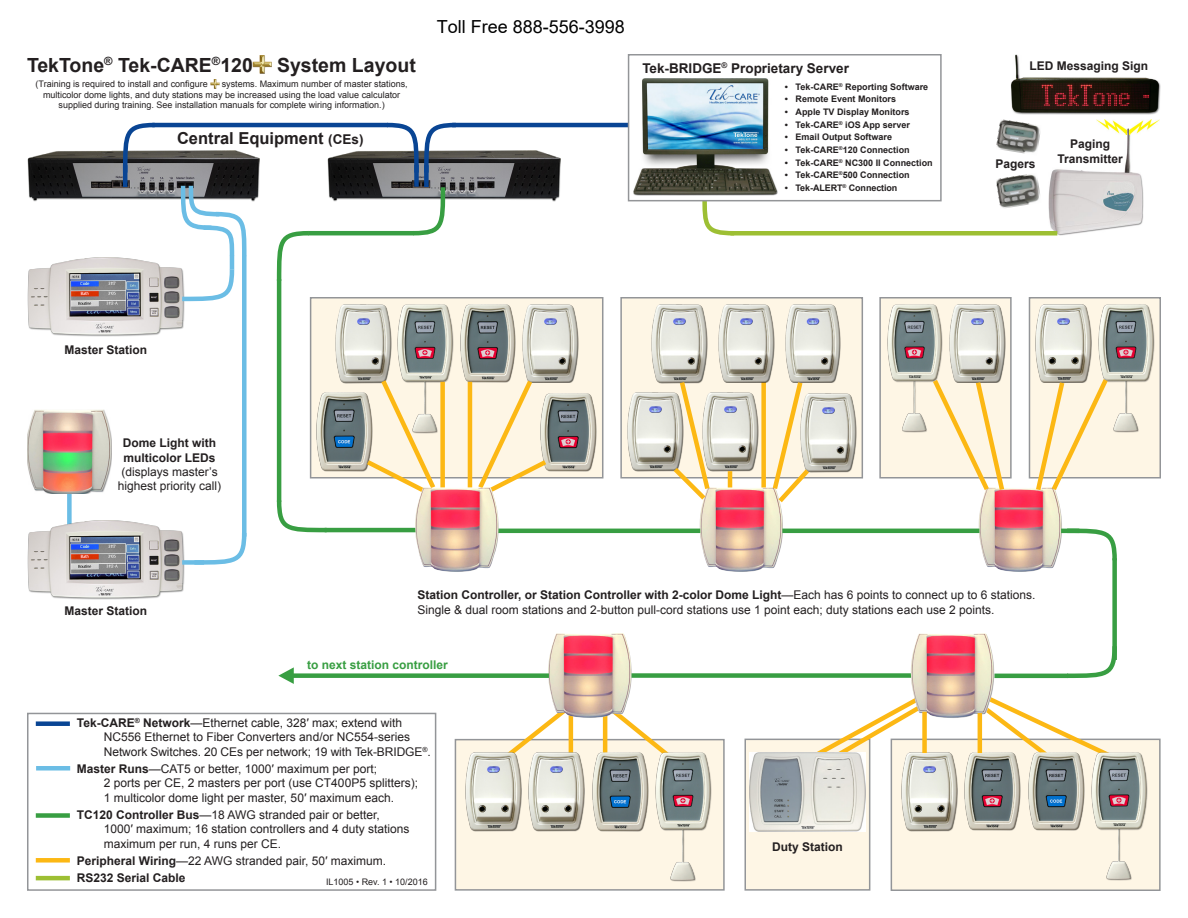
<style>
.page{position:relative;width:1188px;height:918px;background:#fff}
.page>*{position:absolute;margin:0;border:0;box-sizing:border-box;transform-origin:0 0}
.t1{font:700 19.5px "Arial";color:#231f20}
.t2{font:18px "Arial";color:#000}
.t3{font:700 16.5px "Arial";color:#231f20}
.t4{font:700 13.5px "Arial";color:#231f20}
.t5{font:12px/14.4px "Arial";color:#231f20}
.t6{font:700 12px/14.4px "Arial";color:#231f20;text-align:center}
.t7{font:700 12px "Arial";color:#389e42}
.t8{font:9px "Arial";color:#231f20}
.t9{font:700 9px "Arial";color:#231f20}
.s1{font-size:13.5px}
.s2{font-weight:700}
</style>
<div class="page">
<div style="left:27px;top:713px;width:409px;height:178px;border:2px solid #939598"></div>
<div style="left:36px;top:766px;width:34px;height:5px;background:#6bbde5"></div>
<div style="left:36px;top:721px;width:34px;height:5px;background:#094594"></div>
<div style="left:36px;top:813px;width:34px;height:5px;background:#389e42"></div>
<div style="left:36px;top:858px;width:34px;height:5px;background:#fcb814"></div>
<hr style="left:36px;top:876px;width:34px;height:4px;background:#9dbf33">
<img style="left:253px;top:56px;width:18px;height:17px">
<svg style="left:210px;top:80px;width:9px;height:8px"></svg>
<div style="left:455px;top:739px;width:270px;height:152px;background:#fef6e5;border:2px solid #939598"></div>
<hr style="left:569px;top:713px;width:4px;height:43px;background:#fcb814">
<hr style="left:603px;top:713px;width:4px;height:43px;background:#fcb814">
<svg style="left:607px;top:718px;width:68px;height:35px"></svg>
<svg style="left:499px;top:718px;width:72px;height:35px"></svg>
<img style="left:465px;top:753px;width:56px;height:79px">
<img style="left:592px;top:753px;width:56px;height:78px">
<img style="left:656px;top:753px;width:56px;height:128px">
<img style="left:529px;top:753px;width:56px;height:78px">
<img style="left:548px;top:633px;width:84px;height:85px">
<img style="left:700px;top:487px;width:83px;height:85px">
<img style="left:979px;top:488px;width:84px;height:84px">
<img style="left:27px;top:150px;width:233px;height:51px">
<img style="left:328px;top:150px;width:232px;height:51px">
<hr style="left:123px;top:165px;width:4px;height:22px;background:#094594">
<svg style="left:121px;top:122px;width:38px;height:55px"></svg>
<hr style="left:152px;top:123px;width:236px;height:4px;background:#094594">
<div style="left:414px;top:165px;width:5px;height:22px;background:#094594"></div>
<div style="left:424px;top:165px;width:5px;height:22px;background:#094594"></div>
<svg style="left:382px;top:122px;width:78px;height:55px"></svg>
<hr style="left:452px;top:123px;width:190px;height:4px;background:#094594">
<img style="left:1048px;top:128px;width:95px;height:108px">
<img style="left:1129px;top:120px;width:31px;height:14px">
<img style="left:1096px;top:119px;width:31px;height:15px">
<img style="left:996px;top:174px;width:44px;height:34px">
<img style="left:996px;top:119px;width:45px;height:35px">
<img style="left:1010px;top:54px;width:151px;height:60px">
<div style="left:730px;top:231px;width:327px;height:5px;background:#9dbf33"></div>
<svg style="left:700px;top:201px;width:39px;height:35px"></svg>
<div style="left:310px;top:297px;width:293px;height:182px;background:#fef6e5;border:2px solid #939598"></div>
<img style="left:460px;top:305px;width:56px;height:78px">
<img style="left:398px;top:305px;width:56px;height:78px">
<img style="left:522px;top:305px;width:56px;height:78px">
<img style="left:335px;top:305px;width:56px;height:79px">
<img style="left:317px;top:393px;width:45px;height:78px">
<img style="left:551px;top:394px;width:46px;height:78px">
<div style="left:440px;top:382px;width:5px;height:106px;background:#fcb814"></div>
<hr style="left:468px;top:382px;width:4px;height:106px;background:#fcb814">
<svg style="left:474px;top:376px;width:77px;height:113px"></svg>
<svg style="left:362px;top:375px;width:77px;height:114px"></svg>
<hr style="left:1061px;top:529px;width:18px;height:4px;background:#389e42">
<div style="left:891px;top:739px;width:270px;height:152px;background:#fef6e5;border:2px solid #939598"></div>
<img style="left:965px;top:752px;width:56px;height:79px">
<img style="left:1028px;top:761px;width:56px;height:70px">
<img style="left:901px;top:752px;width:56px;height:79px">
<div style="left:744px;top:739px;width:126px;height:152px;background:#fef6e5;border:2px solid #939598"></div>
<svg style="left:808px;top:700px;width:118px;height:64px"></svg>
<img style="left:750px;top:752px;width:116px;height:80px">
<svg style="left:977px;top:698px;width:137px;height:63px"></svg>
<img style="left:1092px;top:752px;width:56px;height:129px">
<div style="left:620px;top:297px;width:243px;height:182px;background:#fef6e5;border:2px solid #939598"></div>
<img style="left:652px;top:305px;width:56px;height:79px">
<img style="left:627px;top:393px;width:42px;height:79px">
<img style="left:814px;top:394px;width:42px;height:78px">
<img style="left:785px;top:305px;width:56px;height:78px">
<div style="left:761px;top:382px;width:5px;height:106px;background:#fcb814"></div>
<svg style="left:769px;top:377px;width:45px;height:130px"></svg>
<img style="left:713px;top:393px;width:46px;height:78px">
<img style="left:718px;top:305px;width:56px;height:78px">
<hr style="left:728px;top:471px;width:4px;height:17px;background:#fcb814">
<svg style="left:669px;top:377px;width:44px;height:127px"></svg>
<div style="left:632px;top:673px;width:280px;height:5px;background:#389e42"></div>
<div style="left:288px;top:673px;width:261px;height:5px;background:#389e42"></div>
<svg style="left:278px;top:667px;width:18px;height:17px"></svg>
<div style="left:1112px;top:558px;width:5px;height:102px;background:#389e42"></div>
<hr style="left:994px;top:674px;width:74px;height:4px;background:#389e42">
<svg style="left:1063px;top:642px;width:54px;height:37px"></svg>
<svg style="left:1063px;top:528px;width:54px;height:37px"></svg>
<hr style="left:782px;top:529px;width:197px;height:4px;background:#389e42">
<hr style="left:498px;top:529px;width:202px;height:4px;background:#389e42">
<svg style="left:276px;top:230px;width:37px;height:55px"></svg>
<hr style="left:308px;top:231px;width:106px;height:4px;background:#389e42">
<hr style="left:277px;top:279px;width:4px;height:223px;background:#389e42">
<svg style="left:276px;top:496px;width:55px;height:37px"></svg>
<hr style="left:325px;top:528px;width:97px;height:4px;background:#389e42">
<svg style="left:409px;top:183px;width:38px;height:53px"></svg>
<div style="left:1029px;top:297px;width:132px;height:182px;background:#fef6e5;border:2px solid #939598"></div>
<img style="left:1036px;top:305px;width:56px;height:69px">
<img style="left:1098px;top:305px;width:56px;height:128px">
<svg style="left:1033px;top:374px;width:79px;height:121px"></svg>
<div style="left:879px;top:297px;width:133px;height:182px;background:#fef6e5;border:2px solid #939598"></div>
<img style="left:949px;top:305px;width:56px;height:70px">
<img style="left:887px;top:305px;width:56px;height:128px">
<svg style="left:929px;top:375px;width:78px;height:120px"></svg>
<div style="left:628px;top:54px;width:314px;height:147px;background:#fff;border:2px solid #939598"></div>
<img style="left:633px;top:79px;width:145px;height:116px">
<div style="left:242px;top:256px;width:5px;height:281px;background:#6bbde5"></div>
<img style="left:27px;top:257px;width:158px;height:79px">
<svg style="left:178px;top:181px;width:71px;height:122px"></svg>
<div style="left:67px;top:441px;width:5px;height:90px;background:#6bbde5"></div>
<img style="left:27px;top:410px;width:85px;height:83px">
<img style="left:27px;top:521px;width:158px;height:79px">
<svg style="left:204px;top:528px;width:43px;height:37px"></svg>
<div style="left:182px;top:560px;width:22px;height:5px;background:#6bbde5"></div>
<img style="left:911px;top:634px;width:83px;height:84px">
<div style="left:922px;top:712px;width:5px;height:41px;background:#fcb814"></div>
<hr style="left:978px;top:713px;width:4px;height:40px;background:#fcb814">
<img style="left:415px;top:487px;width:84px;height:85px">
<p class="t1" style="left:27px;top:52px;width:390px">TekTone<sup>®</sup> Tek-CARE<sup>®</sup>120 System Layout</p>
<p class="t8" style="left:36px;top:78px;width:174px">(Training is required to install and configure</p>
<p class="t8" style="left:222px;top:78px;width:188px">systems. Maximum number of master stations,</p>
<p class="t8" style="left:43px;top:88px;width:359px">multicolor dome lights, and duty stations may be increased using the load value calculator</p>
<p class="t8" style="left:59px;top:99px;width:328px">supplied during training. See installation manuals for complete wiring information.)</p>
<p class="t3" style="left:177px;top:127px;width:188px">Central Equipment <span class="s1">(CEs)</span></p>
<h2 class="t2" style="left:437px;top:15px;width:190px">Toll Free 888-556-3998</h2>
<p class="t4" style="left:642px;top:59px;width:208px">Tek-BRIDGE<sup>®</sup> Proprietary Server</p>
<p class="t9" style="left:785px;top:81px;width:145px">• Tek-CARE<sup>®</sup> Reporting Software</p>
<p class="t9" style="left:785px;top:93px;width:113px">• Remote Event Monitors</p>
<p class="t9" style="left:785px;top:106px;width:126px">• Apple TV Display Monitors</p>
<p class="t9" style="left:785px;top:119px;width:127px">• Tek-CARE<sup>®</sup> iOS App server</p>
<p class="t9" style="left:785px;top:131px;width:109px">• Email Output Software</p>
<p class="t9" style="left:785px;top:144px;width:127px">• Tek-CARE<sup>®</sup>120 Connection</p>
<p class="t9" style="left:785px;top:157px;width:150px">• Tek-CARE<sup>®</sup> NC300 II Connection</p>
<p class="t9" style="left:785px;top:169px;width:127px">• Tek-CARE<sup>®</sup>500 Connection</p>
<p class="t9" style="left:785px;top:182px;width:114px">• Tek-ALERT<sup>®</sup> Connection</p>
<p class="t6" style="left:65px;top:343px;width:84px">Master Station</p>
<p class="t6" style="left:123px;top:436px;width:95px;text-align:left">Dome Light with multicolor LEDs</p>
<p class="t5" style="left:118px;top:465px;width:105px">(displays master’s highest priority call)</p>
<p class="t6" style="left:1030px;top:59px;width:120px">LED Messaging Sign</p>
<p class="t6" style="left:996px;top:157px;width:42px">Pagers</p>
<p class="t6" style="left:1058px;top:137px;width:67px">Paging<br>Transmitter</p>
<p class="t6" style="left:65px;top:604px;width:84px">Master Station</p>
<p class="t5" style="left:417px;top:588px;width:620px"><span class="s2">Station Controller, or Station Controller with 2-color Dome Light</span>—Each has 6 points to connect up to 6 stations.<br>Single &amp; dual room stations and 2-button pull-cord stations use 1 point each; duty stations each use 2 points.</p>
<p class="t7" style="left:307px;top:656px;width:142px">to next station controller</p>
<p class="t5" style="left:104px;top:716px;width:328px;text-indent:-27px"><span class="s2">Tek-CARE</span><sup>®</sup> <span class="s2">Network</span>—Ethernet cable, 328′ max; extend with<br>NC556 Ethernet to Fiber Converters and/or NC554-series<br>Network Switches. 20 CEs per network; 19 with Tek-BRIDGE<sup>®</sup>.</p>
<p class="t5" style="left:104px;top:762px;width:316px;text-indent:-27px"><span class="s2">Master Runs</span>—CAT5 or better, 1000′ maximum per port;<br>2 ports per CE, 2 masters per port (use CT400P5 splitters);<br>1 multicolor dome light per master, 50′ maximum each.</p>
<p class="t5" style="left:104px;top:807px;width:307px;text-indent:-27px"><span class="s2">TC120 Controller Bus</span>—18 AWG stranded pair or better,<br>1000′ maximum; 16 station controllers and 4 duty stations maximum per run, 4 runs per CE.</p>
<p class="t5" style="left:77px;top:853px;width:311px"><span class="s2">Peripheral Wiring</span>—22 AWG stranded pair, 50′ maximum.</p>
<p class="t6" style="left:77px;top:871px;width:110px">RS232 Serial Cable</p>
<p class="t8" style="left:326px;top:876px;width:103px">IL1005 • Rev. 1 • 10/2016</p>
<p class="t6" style="left:772px;top:840px;width:72px">Duty Station</p>
</div>
